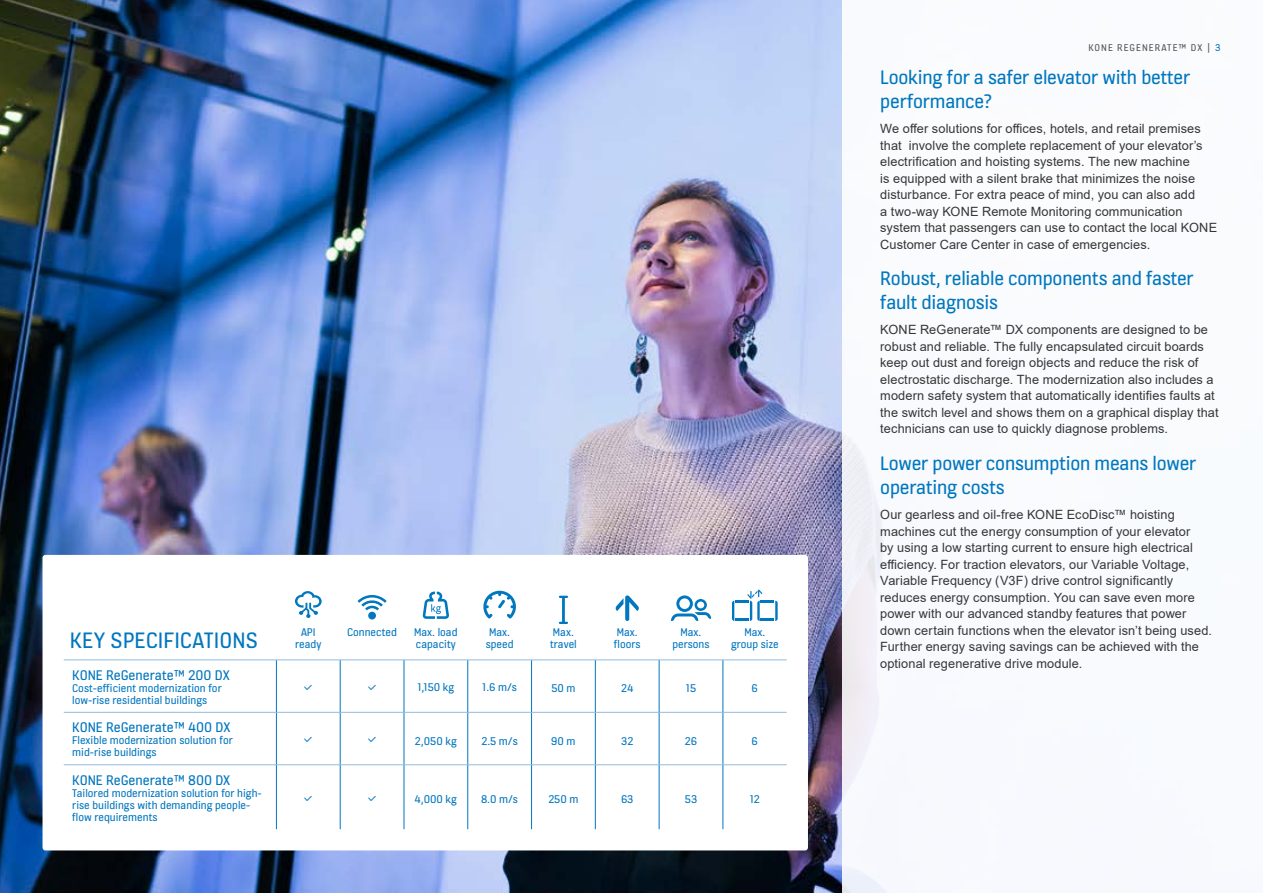
<style>
.page{position:relative;width:1263px;height:893px;background:#fff}
.page>*{position:absolute;margin:0;border:0;box-sizing:border-box;transform-origin:0 0}
.t1{font:24px "KONE Information v 13";letter-spacing:.005em;color:#0077be}
.t2{font:21px/24px "KONE Information v 13";letter-spacing:-.01em;color:#0077be}
.t3{font:15px "KONE Information v 13";color:#0075be}
.t4{font:12.75px/16.5px "Arial";letter-spacing:.01em;color:#363636}
.t5{font:12px/12px "KONE Information v 13";color:#0075be}
.t6{font:10.5px "KONE Information v 13";letter-spacing:.1em;color:#555}
.s1{color:#0075be}
</style>
<div class="page">
<img style="left:0;top:0;width:842px;height:893px">
<svg style="left:842px;top:434px;width:46px;height:459px;fill:#f2f2fa"></svg>
<div style="left:43px;top:555px;width:765px;height:295px;background:#fff;border-radius:3px"></div>
<hr style="left:64px;top:659px;width:212px;height:1px;background:#91bcdf">
<hr style="left:276px;top:659px;width:64px;height:1px;background:#91bcdf">
<hr style="left:340px;top:659px;width:64px;height:1px;background:#91bcdf">
<hr style="left:404px;top:659px;width:64px;height:1px;background:#91bcdf">
<hr style="left:468px;top:659px;width:63px;height:1px;background:#91bcdf">
<hr style="left:531px;top:659px;width:64px;height:1px;background:#91bcdf">
<hr style="left:595px;top:659px;width:64px;height:1px;background:#91bcdf">
<hr style="left:659px;top:659px;width:64px;height:1px;background:#91bcdf">
<hr style="left:723px;top:659px;width:64px;height:1px;background:#91bcdf">
<hr style="left:64px;top:712px;width:212px;height:1px;background:#91bcdf">
<hr style="left:276px;top:712px;width:64px;height:1px;background:#91bcdf">
<hr style="left:340px;top:712px;width:64px;height:1px;background:#91bcdf">
<hr style="left:404px;top:712px;width:64px;height:1px;background:#91bcdf">
<hr style="left:468px;top:712px;width:63px;height:1px;background:#91bcdf">
<hr style="left:531px;top:712px;width:64px;height:1px;background:#91bcdf">
<hr style="left:595px;top:712px;width:64px;height:1px;background:#91bcdf">
<hr style="left:659px;top:712px;width:64px;height:1px;background:#91bcdf">
<hr style="left:723px;top:712px;width:64px;height:1px;background:#91bcdf">
<hr style="left:64px;top:764px;width:212px;height:1px;background:#91bcdf">
<hr style="left:276px;top:764px;width:64px;height:1px;background:#91bcdf">
<hr style="left:340px;top:764px;width:64px;height:1px;background:#91bcdf">
<hr style="left:404px;top:764px;width:64px;height:1px;background:#91bcdf">
<hr style="left:468px;top:764px;width:63px;height:1px;background:#91bcdf">
<hr style="left:531px;top:764px;width:64px;height:1px;background:#91bcdf">
<hr style="left:595px;top:764px;width:64px;height:1px;background:#91bcdf">
<hr style="left:659px;top:764px;width:64px;height:1px;background:#91bcdf">
<hr style="left:723px;top:764px;width:64px;height:1px;background:#91bcdf">
<hr style="left:276px;top:660px;width:1px;height:52px;background:#0077be">
<hr style="left:340px;top:660px;width:1px;height:52px;background:#0077be">
<hr style="left:404px;top:660px;width:1px;height:52px;background:#0077be">
<hr style="left:467px;top:660px;width:1px;height:52px;background:#0077be">
<hr style="left:531px;top:660px;width:1px;height:52px;background:#0077be">
<hr style="left:595px;top:660px;width:1px;height:52px;background:#0077be">
<hr style="left:659px;top:660px;width:1px;height:52px;background:#0077be">
<hr style="left:722px;top:660px;width:1px;height:52px;background:#0077be">
<hr style="left:276px;top:713px;width:1px;height:51px;background:#0077be">
<hr style="left:340px;top:713px;width:1px;height:51px;background:#0077be">
<hr style="left:404px;top:713px;width:1px;height:51px;background:#0077be">
<hr style="left:467px;top:713px;width:1px;height:51px;background:#0077be">
<hr style="left:531px;top:713px;width:1px;height:51px;background:#0077be">
<hr style="left:595px;top:713px;width:1px;height:51px;background:#0077be">
<hr style="left:659px;top:713px;width:1px;height:51px;background:#0077be">
<hr style="left:722px;top:713px;width:1px;height:51px;background:#0077be">
<hr style="left:276px;top:765px;width:1px;height:64px;background:#0077be">
<hr style="left:340px;top:765px;width:1px;height:64px;background:#0077be">
<hr style="left:404px;top:765px;width:1px;height:64px;background:#0077be">
<hr style="left:467px;top:765px;width:1px;height:64px;background:#0077be">
<hr style="left:531px;top:765px;width:1px;height:64px;background:#0077be">
<hr style="left:595px;top:765px;width:1px;height:64px;background:#0077be">
<hr style="left:659px;top:765px;width:1px;height:64px;background:#0077be">
<hr style="left:722px;top:765px;width:1px;height:64px;background:#0077be">
<svg style="left:295px;top:591px;width:27px;height:27px"></svg>
<svg style="left:357px;top:595px;width:30px;height:15px"></svg>
<div style="left:368px;top:612px;width:8px;height:7px;background:#0077be;border-radius:50%"></div>
<svg style="left:423px;top:592px;width:26px;height:27px"></svg>
<svg style="left:483px;top:591px;width:33px;height:27px"></svg>
<svg style="left:559px;top:596px;width:9px;height:28px"></svg>
<svg style="left:615px;top:595px;width:24px;height:26px"></svg>
<svg style="left:671px;top:595px;width:40px;height:26px"></svg>
<svg style="left:732px;top:590px;width:46px;height:31px"></svg>
<h1 class="t1" style="left:70px;top:624px;width:190px">KEY SPECIFICATIONS</h1>
<p class="t5" style="left:295px;top:625px;width:28px;text-align:center">API ready</p>
<p class="t5" style="left:347px;top:625px;width:51px">Connected</p>
<p class="t5" style="left:414px;top:625px;width:45px">Max. load capacity</p>
<p class="t5" style="left:486px;top:625px;width:29px">Max. speed</p>
<p class="t5" style="left:550px;top:625px;width:28px">Max. travel</p>
<p class="t5" style="left:614px;top:625px;width:28px">Max. floors</p>
<p class="t5" style="left:672px;top:625px;width:39px;text-align:center">Max. persons</p>
<p class="t5" style="left:731px;top:625px;width:49px;text-align:center">Max. group size</p>
<p class="t3" style="left:72px;top:665px;width:159px">KONE ReGenerate™ 200 DX</p>
<p class="t5" style="left:72px;top:681px;width:151px">Cost-efficient modernization for low-rise residential buildings</p>
<p class="t5" style="left:304px;top:680px;width:10px">✓</p>
<p class="t5" style="left:368px;top:680px;width:10px">✓</p>
<p class="t5" style="left:417px;top:680px;width:38px">1,150 kg</p>
<p class="t5" style="left:482px;top:680px;width:36px">1.6 m/s</p>
<p class="t5" style="left:551px;top:682px;width:26px">50 m</p>
<p class="t5" style="left:621px;top:682px;width:14px">24</p>
<p class="t5" style="left:686px;top:682px;width:12px">15</p>
<p class="t5" style="left:752px;top:682px;width:8px">6</p>
<p class="t3" style="left:72px;top:717px;width:160px">KONE ReGenerate™ 400 DX</p>
<p class="t5" style="left:72px;top:734px;width:162px">Flexible modernization solution for mid-rise buildings</p>
<p class="t5" style="left:304px;top:733px;width:10px">✓</p>
<p class="t5" style="left:368px;top:733px;width:10px">✓</p>
<p class="t5" style="left:415px;top:734px;width:43px">2,050 kg</p>
<p class="t5" style="left:481px;top:734px;width:38px">2.5 m/s</p>
<p class="t5" style="left:551px;top:734px;width:26px">90 m</p>
<p class="t5" style="left:621px;top:734px;width:14px">32</p>
<p class="t5" style="left:685px;top:734px;width:14px">26</p>
<p class="t5" style="left:752px;top:734px;width:8px">6</p>
<p class="t3" style="left:72px;top:770px;width:160px">KONE ReGenerate™ 800 DX</p>
<p class="t5" style="left:72px;top:786px;width:191px">Tailored modernization solution for high&shy;rise buildings with demanding people&shy;flow requirements</p>
<p class="t5" style="left:304px;top:791px;width:10px">✓</p>
<p class="t5" style="left:368px;top:791px;width:10px">✓</p>
<p class="t5" style="left:415px;top:793px;width:44px">4,000 kg</p>
<p class="t5" style="left:481px;top:793px;width:38px">8.0 m/s</p>
<p class="t5" style="left:548px;top:793px;width:32px">250 m</p>
<p class="t5" style="left:621px;top:793px;width:14px">63</p>
<p class="t5" style="left:685px;top:793px;width:14px">53</p>
<p class="t5" style="left:750px;top:793px;width:12px">12</p>
<p class="t6" style="left:1088px;top:40px;width:134px">KONE REGENERATE™ DX | <span class="s1">3</span></p>
<h2 class="t2" style="left:880px;top:64px;width:311px">Looking for a safer elevator with better performance?</h2>
<p class="t4" style="left:880px;top:120px;width:338px">We offer solutions for offices, hotels, and retail premises that involve the complete replacement of your elevator’s electrification and hoisting systems. The new machine<br>is equipped with a silent brake that minimizes the noise disturbance. For extra peace of mind, you can also add<br>a two-way KONE Remote Monitoring communication system that passengers can use to contact the local KONE Customer Care Center in case of emergencies.</p>
<h2 class="t2" style="left:880px;top:266px;width:315px">Robust, reliable components and faster fault diagnosis</h2>
<p class="t4" style="left:880px;top:321px;width:340px">KONE ReGenerate™ DX components are designed to be robust and reliable. The fully encapsulated circuit boards keep out dust and foreign objects and reduce the risk of electrostatic discharge. The modernization also includes a modern safety system that automatically identifies faults at the switch level and shows them on a graphical display that technicians can use to quickly diagnose problems.</p>
<h2 class="t2" style="left:880px;top:450px;width:318px">Lower power consumption means lower operating costs</h2>
<p class="t4" style="left:880px;top:506px;width:333px">Our gearless and oil-free KONE EcoDisc™ hoisting machines cut the energy consumption of your elevator<br>by using a low starting current to ensure high electrical efficiency. For traction elevators, our Variable Voltage, Variable Frequency (V3F) drive control significantly reduces energy consumption. You can save even more power with our advanced standby features that power down certain functions when the elevator isn’t being used.<br>Further energy saving savings can be achieved with the optional regenerative drive module.</p>
</div>
